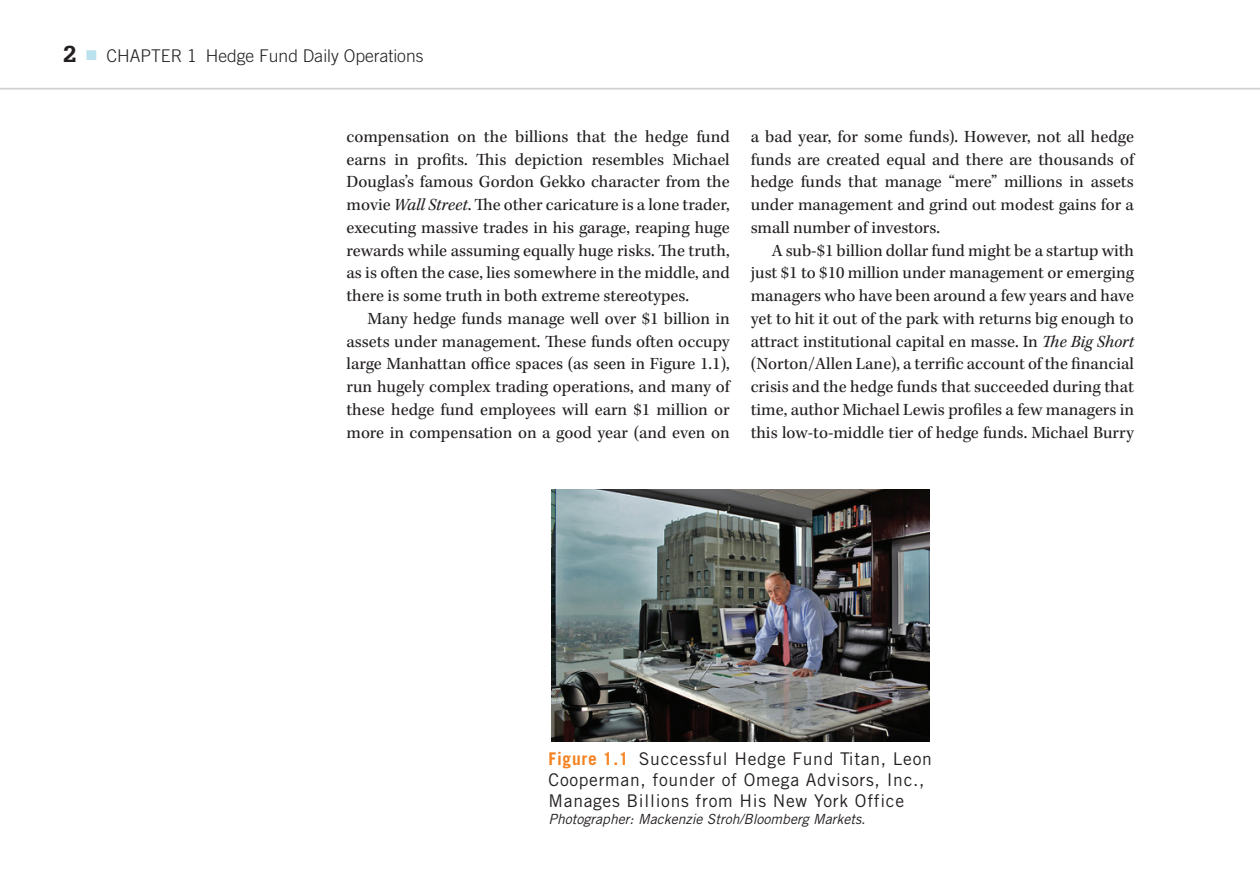
<style>
.page{position:relative;width:1260px;height:882px;background:#fff}
.page>*{position:absolute;margin:0;border:0;box-sizing:border-box;transform-origin:0 0}
.t1{font:17.5px/22.8px "Kepler Std";color:#231f20;text-align:justify}
.t2{font:17.5px/21px "Trade Gothic LT Std";letter-spacing:.04em;color:#231f20}
.t3{font:300 17.5px "Trade Gothic LT Std";color:#231f20}
.t4{font:italic 14px "Trade Gothic LT Std";color:#231f20}
.s1{font-family:"Serifa Std";font-weight:700;font-size:24.5px}
.s2{color:#bae1ee}
.s3{font-style:italic}
.s4{font-weight:700;color:#f58220}
</style>
<div class="page">
<hr style="left:0;top:88px;width:1260px;height:2px;background:#d1d2d4">
<img style="left:551px;top:490px;width:378px;height:251px">
<p class="t3" style="left:63px;top:45px;width:362px"><span class="s1">2</span> <span class="s2">■</span> CHAPTER 1 Hedge Fund Daily Operations</p>
<p class="t1" style="left:346px;top:126px;width:385px">compensation on the billions that the hedge fund earns in profits. This depiction resembles Michael Douglas’s famous Gordon Gekko character from the movie <span class="s3">Wall Street</span>. The other caricature is a lone trader, executing massive trades in his garage, reaping huge rewards while assuming equally huge risks. The truth, as is often the case, lies somewhere in the middle, and there is some truth in both extreme stereotypes.</p>
<p class="t1" style="left:346px;top:308px;width:385px;text-indent:21px">Many hedge funds manage well over $1 billion in assets under management. These funds often occupy large Manhattan office spaces (as seen in Figure 1.1), run hugely complex trading operations, and many of these hedge fund employees will earn $1 million or more in compensation on a good year (and even on</p>
<p class="t1" style="left:751px;top:126px;width:385px">a bad year, for some funds). However, not all hedge funds are created equal and there are thousands of hedge funds that manage “mere” millions in assets under management and grind out modest gains for a small number of investors.</p>
<p class="t1" style="left:751px;top:239px;width:385px;text-indent:21px">A sub-$1 billion dollar fund might be a startup with just $1 to $10 million under management or emerging managers who have been around a few years and have yet to hit it out of the park with returns big enough to attract institutional capital en masse. In <span class="s3">The Big Short </span>(Norton/Allen Lane), a terrific account of the financial crisis and the hedge funds that succeeded during that time, author Michael Lewis profiles a few managers in this low-to-middle tier of hedge funds. Michael Burry</p>
<p class="t2" style="left:549px;top:748px;width:385px"><span class="s4">Figure 1.1</span> Successful Hedge Fund Titan, Leon<br>Cooperman, founder of Omega Advisors, Inc.,<br>Manages Billions from His New York Office</p>
<p class="t4" style="left:549px;top:811px;width:318px">Photographer: Mackenzie Stroh/Bloomberg Markets.</p>
</div>
